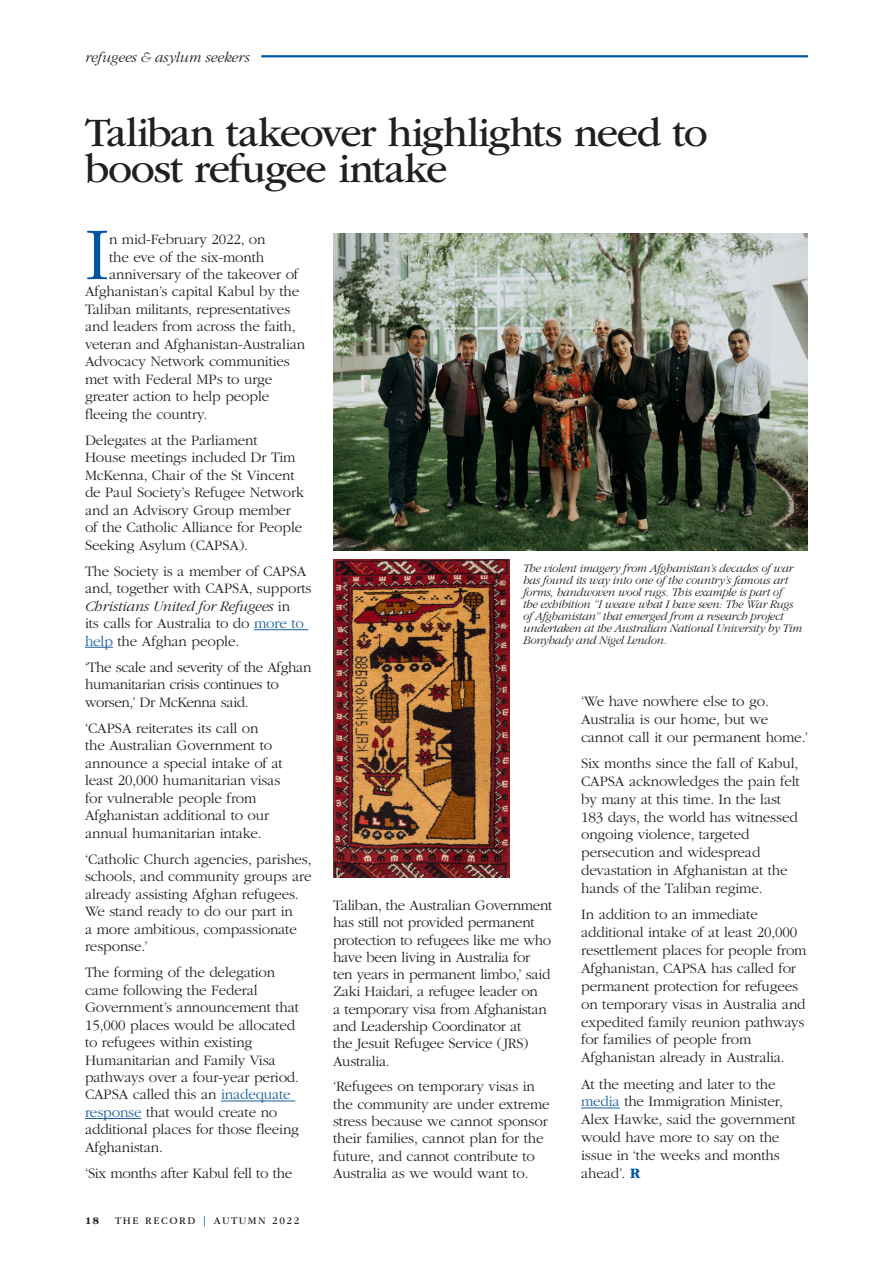
<style>
.page{position:relative;width:893px;height:1263px;background:#fff}
.page>*{position:absolute;margin:0;border:0;box-sizing:border-box;transform-origin:0 0}
.Body_-_drop_cap{font:300 77.4px "ITC Garamond Std";color:#0155a5}
.Heading{font:42px/36px "ITC Garamond Std";letter-spacing:-.035em;color:#231f20}
.BODY{font:300 15px/17.5px "ITC Garamond Std";letter-spacing:-.01em;color:#231f20}
.Body_-_drop_cap-2{font:300 15px "ITC Garamond Std";letter-spacing:-.01em;color:#231f20}
.t1{font:italic 300 15px "ITC Garamond Std";color:#231f20}
.Photo_caption{font:italic 300 12px/12px "ITC Garamond Std";letter-spacing:-.02em;color:#231f20}
.t2{font:10.5px "ITC Garamond Std";letter-spacing:.15em;color:#231f20}
.t3{font:700 10.5px "ITC Garamond Std";color:#231f20}
.s1{font-style:italic}
.s2{color:#175d9e}
.s3{font-weight:700;color:#0155a5}
.s4{color:#0155a5}
</style>
<div class="page">
<hr style="left:254px;top:629px;width:54px;height:1px;background:#175d9e">
<svg style="left:85px;top:647px;width:28px;height:1px"></svg>
<hr style="left:221px;top:1100px;width:74px;height:1px;background:#175d9e">
<hr style="left:85px;top:1118px;width:56px;height:1px;background:#175d9e">
<hr style="left:581px;top:1107px;width:39px;height:1px;background:#175d9e">
<hr style="left:261px;top:55px;width:547px;height:2px;background:#0155a5">
<img style="left:333px;top:559px;width:177px;height:318px">
<img style="left:333px;top:234px;width:475px;height:316px">
<p class="t1" style="left:85px;top:49px;width:166px">refugees &amp; asylum seekers</p>
<p class="Heading" style="left:85px;top:115px;width:624px">Taliban takeover highlights need to boost refugee intake</p>
<p class="Body_-_drop_cap" style="left:85px;top:213px;width:26px">I</p>
<p class="Body_-_drop_cap-2" style="left:109px;top:232px;width:158px">n mid-February 2022, on</p>
<p class="Body_-_drop_cap-2" style="left:109px;top:249px;width:157px">the eve of the six-month</p>
<p class="Body_-_drop_cap-2" style="left:109px;top:266px;width:191px">anniversary of the takeover of</p>
<p class="Body_-_drop_cap-2" style="left:85px;top:284px;width:216px">Afghanistan’s capital Kabul by the</p>
<p class="Body_-_drop_cap-2" style="left:85px;top:301px;width:207px">Taliban militants, representatives</p>
<p class="Body_-_drop_cap-2" style="left:85px;top:319px;width:212px">and leaders from across the faith,</p>
<p class="Body_-_drop_cap-2" style="left:85px;top:336px;width:222px">veteran and Afghanistan-Australian</p>
<p class="Body_-_drop_cap-2" style="left:85px;top:354px;width:206px">Advocacy Network communities</p>
<p class="Body_-_drop_cap-2" style="left:85px;top:371px;width:189px">met with Federal MPs to urge</p>
<p class="Body_-_drop_cap-2" style="left:85px;top:389px;width:186px">greater action to help people</p>
<p class="Body_-_drop_cap-2" style="left:85px;top:406px;width:124px">fleeing the country.</p>
<p class="BODY" style="left:85px;top:432px;width:221px">Delegates at the Parliament<br>House meetings included Dr Tim<br>McKenna, Chair of the St Vincent de Paul Society’s Refugee Network and an Advisory Group member of the Catholic Alliance for People<br>Seeking Asylum (CAPSA).</p>
<p class="BODY" style="left:85px;top:562px;width:228px">The Society is a member of CAPSA and, together with CAPSA, supports<br><span class="s1">Christians United for Refugees</span> in<br>its calls for Australia to do <span class="s2">more to help</span> the Afghan people.</p>
<p class="BODY" style="left:85px;top:658px;width:228px">‘The scale and severity of the Afghan humanitarian crisis continues to worsen,’ Dr McKenna said.</p>
<p class="BODY" style="left:85px;top:719px;width:199px">‘CAPSA reiterates its call on<br>the Australian Government to announce a special intake of at least 20,000 humanitarian visas for vulnerable people from<br>Afghanistan additional to our annual humanitarian intake.</p>
<p class="BODY" style="left:85px;top:850px;width:228px">‘Catholic Church agencies, parishes, schools, and community groups are already assisting Afghan refugees.<br>We stand ready to do our part in<br>a more ambitious, compassionate response.’</p>
<p class="BODY" style="left:85px;top:964px;width:216px">The forming of the delegation came following the Federal<br>Government’s announcement that<br>15,000 places would be allocated to refugees within existing<br>Humanitarian and Family Visa pathways over a four-year period.<br>CAPSA called this an <span class="s2">inadequate response</span> that would create no additional places for those fleeing<br>Afghanistan.</p>
<p class="BODY" style="left:85px;top:1165px;width:209px">‘Six months after Kabul fell to the</p>
<p class="Photo_caption" style="left:523px;top:562px;width:281px">The violent imagery from Afghanistan’s decades of war has found its way into one of the country’s famous art forms, handwoven wool rugs. This example is part of<br>the exhibition “I weave what I have seen: The War Rugs of Afghanistan” that emerged from a research project undertaken at the Australian National University by Tim Bonyhady and Nigel Lendon.</p>
<p class="BODY" style="left:581px;top:692px;width:228px">‘We have nowhere else to go.<br>Australia is our home, but we cannot call it our permanent home.’</p>
<p class="BODY" style="left:581px;top:754px;width:220px">Six months since the fall of Kabul,<br>CAPSA acknowledges the pain felt by many at this time. In the last<br>183 days, the world has witnessed ongoing violence, targeted persecution and widespread devastation in Afghanistan at the hands of the Taliban regime.</p>
<p class="BODY" style="left:581px;top:906px;width:227px">In addition to an immediate additional intake of at least 20,000 resettlement places for people from Afghanistan, CAPSA has called for permanent protection for refugees on temporary visas in Australia and expedited family reunion pathways for families of people from Afghanistan already in Australia.</p>
<p class="BODY" style="left:581px;top:1075px;width:216px">At the meeting and later to the <span class="s2">media</span> the Immigration Minister,<br>Alex Hawke, said the government would have more to say on the issue in ‘the weeks and months ahead’. <span class="s3">R</span></p>
<p class="BODY" style="left:333px;top:897px;width:221px">Taliban, the Australian Government has still not provided permanent protection to refugees like me who have been living in Australia for ten years in permanent limbo,’ said<br>Zaki Haidari, a refugee leader on<br>a temporary visa from Afghanistan and Leadership Coordinator at<br>the Jesuit Refugee Service (JRS)<br>Australia.</p>
<p class="BODY" style="left:333px;top:1078px;width:218px">‘Refugees on temporary visas in the community are under extreme stress because we cannot sponsor their families, cannot plan for the future, and cannot contribute to<br>Australia as we would want to.</p>
<p class="t3" style="left:85px;top:1214px;width:16px">18</p>
<p class="t2" style="left:115px;top:1214px;width:186px">THE RECORD <span class="s4">|</span> AUTUMN 2022</p>
</div>
